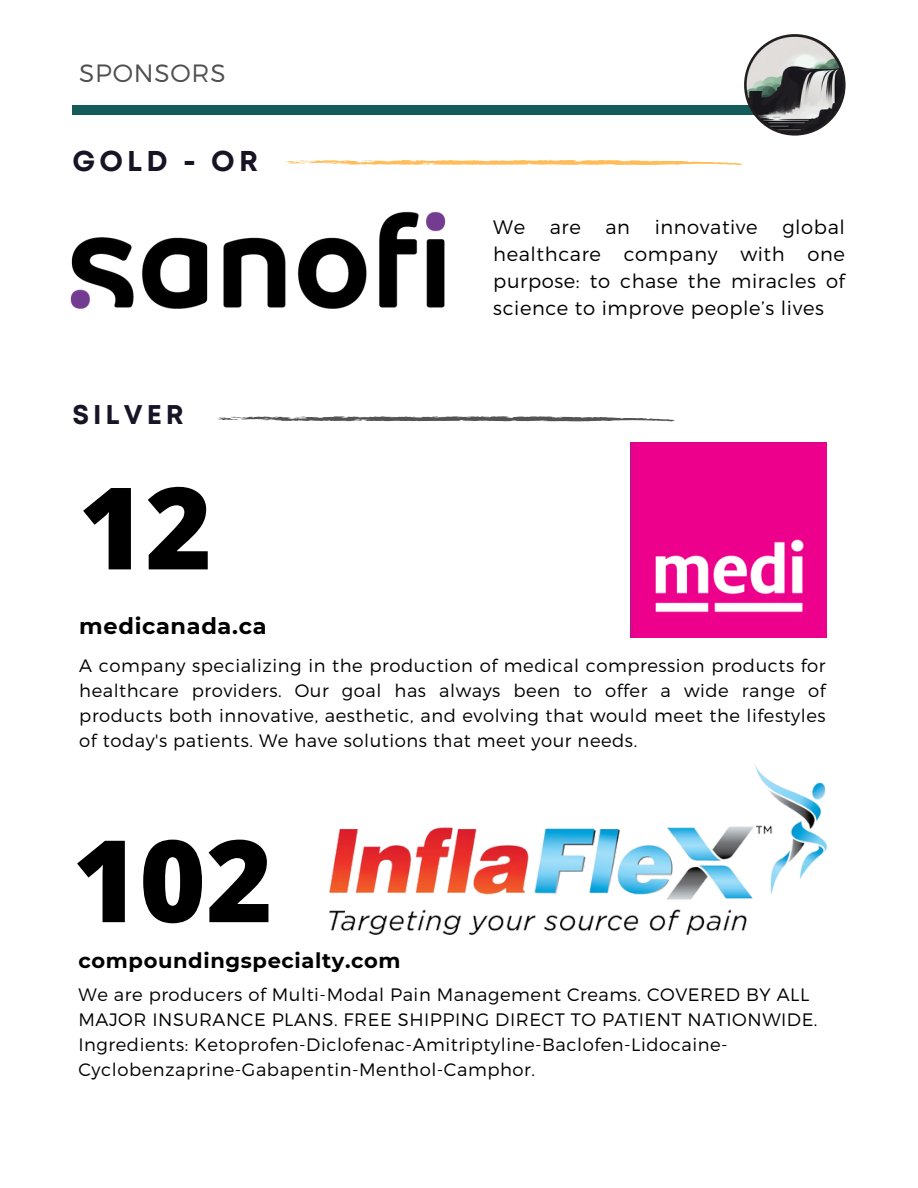
<style>
.page{position:relative;width:918px;height:1188px;background:#fff}
.page>*{position:absolute;margin:0;border:0;box-sizing:border-box;transform-origin:0 0}
.t1{font:800 114px "Open Sans";color:#000}
.t2{font:700 28.65px "Mont";letter-spacing:.15em;color:#181426}
.t3{font:700 27px "Mont";letter-spacing:.15em;color:#181426}
.t4{font:300 25.05px "Montserrat";letter-spacing:.03em;color:#4f4f4f}
.t5{font:700 22.5px "Montserrat";letter-spacing:.03em;color:#000}
.t6{font:700 21px "Montserrat";letter-spacing:.03em;color:#000}
.t7{font:300 19.5px/27px "Montserrat";letter-spacing:.03em;color:#000;text-align:justify}
.t8{font:300 18px/25px "Montserrat";letter-spacing:.03em;color:#000;text-align:justify}
</style>
<div class="page">
<svg style="left:217px;top:416px;width:458px;height:6px"></svg>
<img style="left:631px;top:442px;width:195px;height:196px">
<img style="left:329px;top:765px;width:497px;height:170px">
<div style="left:72px;top:106px;width:747px;height:9px;background:#155b5a"></div>
<img style="left:744px;top:34px;width:102px;height:102px;border-radius:50%">
<svg style="left:285px;top:159px;width:458px;height:6px"></svg>
<img style="left:70px;top:211px;width:376px;height:98px">
<p class="t4" style="left:79px;top:57px;width:148px">SPONSORS</p>
<h2 class="t2" style="left:72px;top:151px;width:187px">GOLD - OR</h2>
<p class="t3" style="left:72px;top:404px;width:113px">SILVER</p>
<p class="t1" style="left:78px;top:448px;width:135px">12</p>
<h1 class="t7" style="left:493px;top:212px;width:353px;text-indent:289px">global healthcare company with one purpose: to chase the miracles of science to improve people’s lives</h1>
<h1 class="t7" style="left:493px;top:212px;width:33px">We</h1>
<h1 class="t7" style="left:550px;top:212px;width:33px">are</h1>
<h1 class="t7" style="left:605px;top:212px;width:26px">an</h1>
<h1 class="t7" style="left:655px;top:212px;width:105px">innovative</h1>
<p class="t5" style="left:79px;top:612px;width:189px">medicanada.ca</p>
<p class="t8" style="left:79px;top:652px;width:748px">A company specializing in the production of medical compression products for healthcare providers. Our goal has always been to offer a wide range of products both innovative, aesthetic, and evolving that would meet the lifestyles of today's patients. We have solutions that meet your needs.</p>
<p class="t1" style="left:72px;top:800px;width:202px">102</p>
<h4 class="t6" style="left:78px;top:947px;width:324px">compoundingspecialty.com</h4>
<p class="t8" style="left:78px;top:981px;width:741px;text-align:left">We are producers of Multi-Modal Pain Management Creams. COVERED BY ALL MAJOR INSURANCE PLANS. FREE SHIPPING DIRECT TO PATIENT NATIONWIDE.<br>Ingredients: Ketoprofen-Diclofenac-Amitriptyline-Baclofen-Lidocaine-Cyclobenzaprine-Gabapentin-Menthol-Camphor.</p>
</div>
